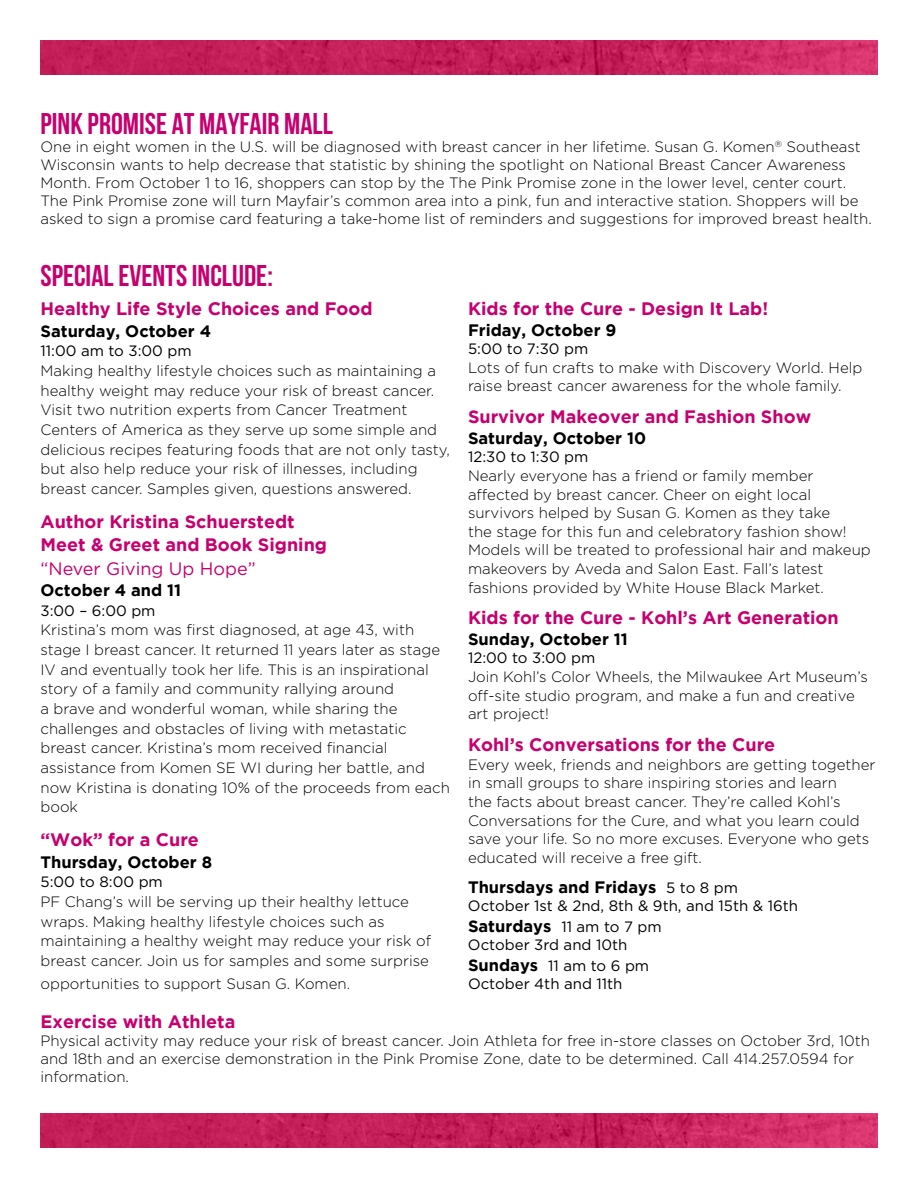
<style>
.page{position:relative;width:918px;height:1188px;background:#fff}
.page>*{position:absolute;margin:0;border:0;box-sizing:border-box;transform-origin:0 0}
.t1{font:700 30px "Bebas Neue";color:#c6006f}
.t2{font:700 18px/23.2px "Gotham";color:#c6006f}
.t3{font:18px "Gotham";color:#c6006f}
.t4{font:700 16.5px "Gotham";color:#000}
.t5{font:300 15px/19.6px "Gotham";color:#000}
.t6{font:15px/20.4px "Gotham";color:#000}
.s1{font-weight:400;font-size:15px}
.s2{font-weight:700;font-size:16.5px}
</style>
<div class="page">
<img style="left:40px;top:40px;width:838px;height:34px">
<img style="left:40px;top:1114px;width:838px;height:34px">
<h1 class="t1" style="left:40px;top:107px;width:294px">PINK PROMISE AT MAYFAIR MALL</h1>
<p class="t5" style="left:40px;top:137px;width:833px;line-height:18px">One in eight women in the U.S. will be diagnosed with breast cancer in her lifetime. Susan G. Komen<sup>®</sup> Southeast Wisconsin wants to help decrease that statistic by shining the spotlight on National Breast Cancer Awareness Month. From October 1 to 16, shoppers can stop by the The Pink Promise zone in the lower level, center court.<br>The Pink Promise zone will turn Mayfair’s common area into a pink, fun and interactive station. Shoppers will be asked to sign a promise card featuring a take-home list of reminders and suggestions for improved breast health.</p>
<h1 class="t1" style="left:40px;top:259px;width:234px">SPECIAL EVENTS INCLUDE:</h1>
<p class="t2" style="left:40px;top:297px;width:334px">Healthy Life Style Choices and Food</p>
<p class="t4" style="left:40px;top:321px;width:172px">Saturday, October 4</p>
<p class="t6" style="left:40px;top:341px;width:153px">11:00 am to 3:00 pm</p>
<p class="t5" style="left:40px;top:361px;width:411px">Making healthy lifestyle choices such as maintaining a healthy weight may reduce your risk of breast cancer.<br>Visit two nutrition experts from Cancer Treatment Centers of America as they serve up some simple and delicious recipes featuring foods that are not only tasty, but also help reduce your risk of illnesses, including breast cancer. Samples given, questions answered.</p>
<p class="t2" style="left:40px;top:510px;width:288px">Author Kristina Schuerstedt<br>Meet &amp; Greet and Book Signing</p>
<p class="t3" style="left:40px;top:558px;width:217px">“Never Giving Up Hope”</p>
<p class="t4" style="left:40px;top:581px;width:142px">October 4 and 11</p>
<p class="t6" style="left:40px;top:600px;width:117px">3:00 – 6:00 pm</p>
<p class="t5" style="left:40px;top:620px;width:411px">Kristina’s mom was first diagnosed, at age 43, with stage I breast cancer. It returned 11 years later as stage IV and eventually took her life. This is an inspirational story of a family and community rallying around<br>a brave and wonderful woman, while sharing the challenges and obstacles of living with metastatic breast cancer. Kristina’s mom received financial assistance from Komen SE WI during her battle, and now Kristina is donating 10% of the proceeds from each book</p>
<p class="t2" style="left:40px;top:828px;width:160px">“Wok” for a Cure</p>
<p class="t4" style="left:40px;top:852px;width:173px">Thursday, October 8</p>
<p class="t6" style="left:40px;top:872px;width:124px">5:00 to 8:00 pm</p>
<p class="t5" style="left:40px;top:892px;width:392px">PF Chang’s will be serving up their healthy lettuce wraps. Making healthy lifestyle choices such as maintaining a healthy weight may reduce your risk of breast cancer. Join us for samples and some surprise</p>
<p class="t5" style="left:40px;top:974px;width:311px">opportunities to support Susan G. Komen.</p>
<p class="t2" style="left:468px;top:297px;width:302px">Kids for the Cure - Design It Lab!</p>
<p class="t4" style="left:468px;top:320px;width:150px">Friday, October 9</p>
<p class="t6" style="left:468px;top:339px;width:122px">5:00 to 7:30 pm</p>
<p class="t5" style="left:468px;top:358px;width:396px;line-height:18.6px">Lots of fun crafts to make with Discovery World. Help raise breast cancer awareness for the whole family.</p>
<p class="t2" style="left:468px;top:405px;width:345px">Survivor Makeover and Fashion Show</p>
<p class="t4" style="left:468px;top:428px;width:180px">Saturday, October 10</p>
<p class="t6" style="left:468px;top:447px;width:122px">12:30 to 1:30 pm</p>
<p class="t5" style="left:468px;top:466px;width:404px;line-height:18.6px">Nearly everyone has a friend or family member affected by breast cancer. Cheer on eight local survivors helped by Susan G. Komen as they take<br>the stage for this fun and celebratory fashion show!<br>Models will be treated to professional hair and makeup makeovers by Aveda and Salon East. Fall’s latest fashions provided by White House Black Market.</p>
<p class="t2" style="left:468px;top:606px;width:372px">Kids for the Cure - Kohl’s Art Generation</p>
<p class="t4" style="left:468px;top:629px;width:161px">Sunday, October 11</p>
<p class="t6" style="left:468px;top:648px;width:129px">12:00 to 3:00 pm</p>
<p class="t5" style="left:468px;top:668px;width:401px;line-height:18.6px">Join Kohl’s Color Wheels, the Milwaukee Art Museum’s off-site studio program, and make a fun and creative art project!</p>
<p class="t2" style="left:468px;top:733px;width:309px">Kohl’s Conversations for the Cure</p>
<p class="t5" style="left:468px;top:755px;width:409px;line-height:18.6px">Every week, friends and neighbors are getting together in small groups to share inspiring stories and learn<br>the facts about breast cancer. They’re called Kohl’s Conversations for the Cure, and what you learn could save your life. So no more excuses. Everyone who gets educated will receive a free gift.</p>
<p class="t4" style="left:468px;top:877px;width:272px">Thursdays and Fridays <span class="s1">5 to 8 pm</span></p>
<p class="t6" style="left:468px;top:896px;width:332px">October 1st &amp; 2nd, 8th &amp; 9th, and 15th &amp; 16th</p>
<p class="t4" style="left:468px;top:916px;width:195px">Saturdays <span class="s1">11 am to 7 pm</span></p>
<p class="t6" style="left:468px;top:935px;width:183px">October 3rd and 10th<br><span class="s2">Sundays</span> 11 am to 6 pm</p>
<p class="t6" style="left:468px;top:974px;width:156px">October 4th and 11th</p>
<p class="t2" style="left:40px;top:1010px;width:196px">Exercise with Athleta</p>
<p class="t5" style="left:40px;top:1032px;width:831px;line-height:18px">Physical activity may reduce your risk of breast cancer. Join Athleta for free in-store classes on October 3rd, 10th and 18th and an exercise demonstration in the Pink Promise Zone, date to be determined. Call 414.257.0594 for information.</p>
</div>
